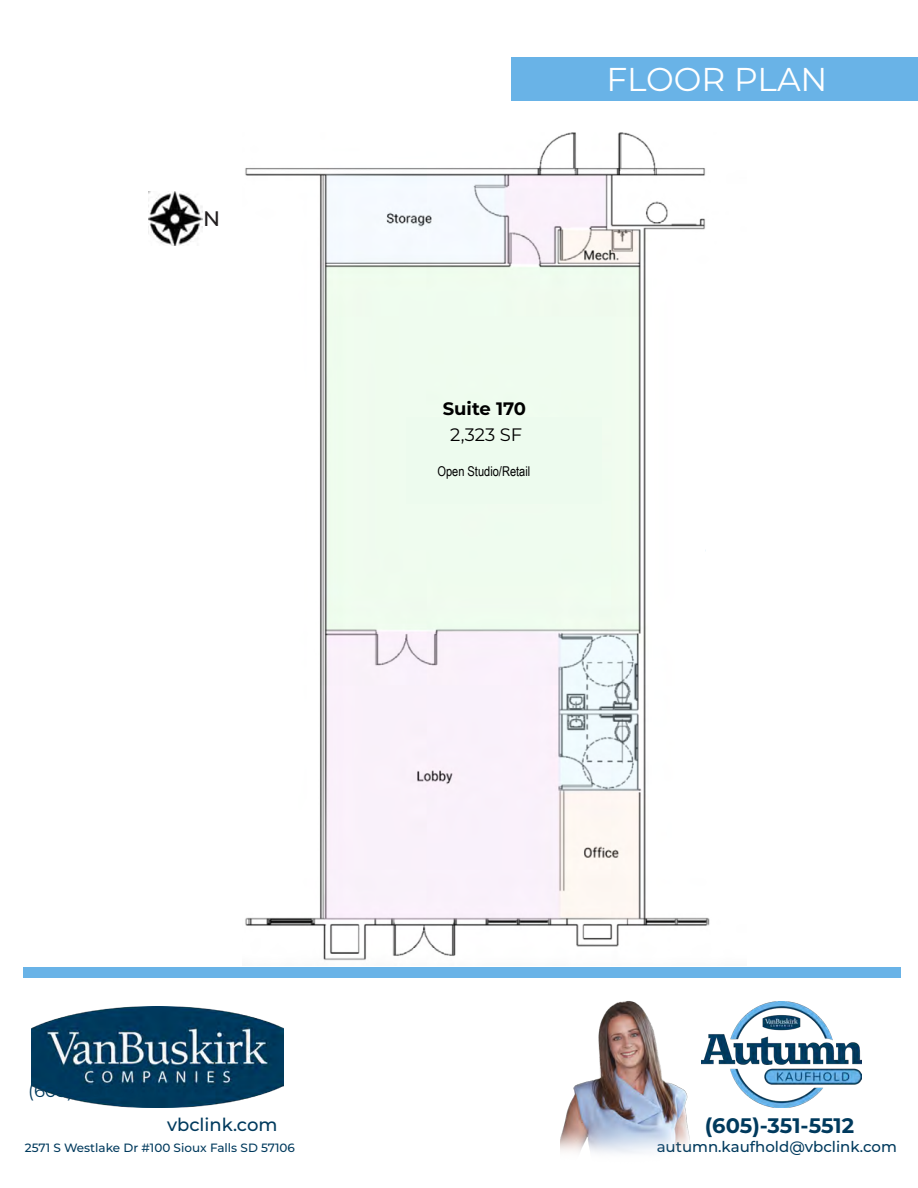
<style>
.page{position:relative;width:918px;height:1188px;background:#fff}
.page>*{position:absolute;margin:0;border:0;box-sizing:border-box;transform-origin:0 0}
.t1{font:33px "Montserrat";color:#fff}
.t2{font:700 21px "Montserrat";color:#003a5d}
.t3{font:500 21px "Montserrat";color:#231f20}
.t4{font:500 18px "Montserrat";color:#003a5d}
.t5{font:700 18px "Montserrat";color:#000}
.t6{font:18px "Montserrat";color:#000}
.t7{font:500 15px "Montserrat";color:#003a5d}
.t8{font:13.5px "Arial Narrow";color:#000}
.t9{font:500 12px "Montserrat";color:#003a5d}
</style>
<div class="page">
<img style="left:245px;top:133px;width:465px;height:828px">
<div style="left:23px;top:968px;width:878px;height:10px;background:#69b3e7"></div>
<img style="left:31px;top:1007px;width:252px;height:100px">
<img style="left:701px;top:1001px;width:160px;height:106px">
<hr style="left:156px;top:1079px;width:2px;height:23px;background:#003a5d">
<img style="left:560px;top:1001px;width:130px;height:152px">
<img style="left:148px;top:192px;width:55px;height:53px">
<div style="left:512px;top:57px;width:406px;height:44px;background:#69b3e7"></div>
<div style="left:406px;top:417px;width:195px;height:87px;background:#edfbee"></div>
<h2 class="t3" style="left:203px;top:203px;width:19px">N</h2>
<h1 class="t1" style="left:606px;top:57px;width:223px">FLOOR PLAN</h1>
<h1 class="t1" style="left:611px;top:60px;width:223px">FLOOR PLAN</h1>
<h3 class="t5" style="left:443px;top:396px;width:85px">Suite 170</h3>
<h3 class="t6" style="left:450px;top:422px;width:74px">2,323 SF</h3>
<p class="t8" style="left:437px;top:462px;width:94px">Open Studio/Retail</p>
<h3 class="t4" style="left:167px;top:1112px;width:112px">vbclink.com</h3>
<p class="t9" style="left:25px;top:1139px;width:272px">2571 S Westlake Dr #100 Sioux Falls SD 57106</p>
<h2 class="t2" style="left:705px;top:1110px;width:151px">(605)-351-5512</h2>
<p class="t7" style="left:657px;top:1136px;width:242px">autumn.kaufhold@vbclink.com</p>
</div>
